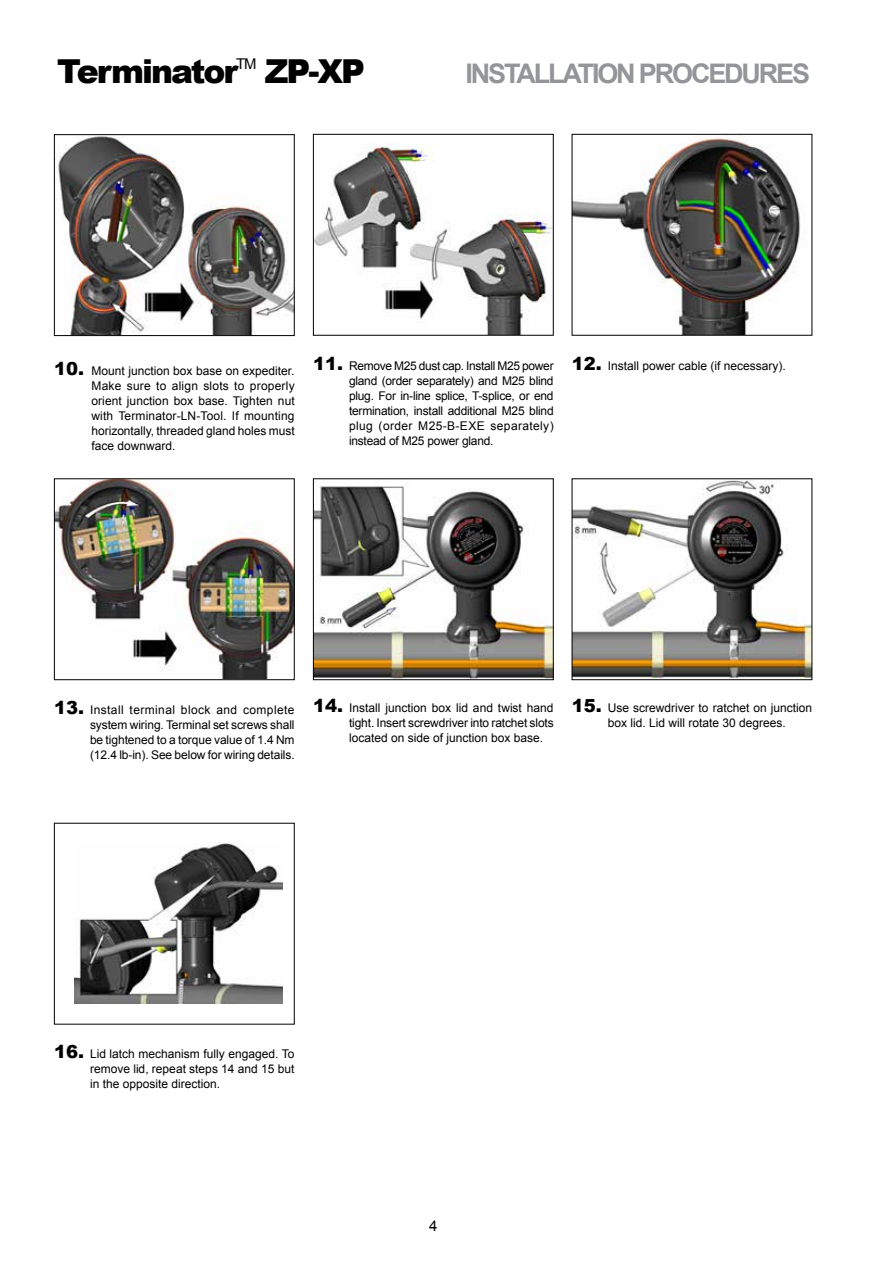
<style>
.page{position:relative;width:893px;height:1263px;background:#fff}
.page>*{position:absolute;margin:0;border:0;box-sizing:border-box;transform-origin:0 0}
.t1{font:900 33px "Arial";letter-spacing:-.06em;color:#000}
.t2{font:700 27px "Arial";letter-spacing:-.08em;color:#939598}
.t3{font:15px "Arial";color:#000}
.t4{font:14.85px "Arial";color:#000}
.t5{font:12px/15px "Arial";color:#000;text-align:justify}
.s1{font-weight:900;font-size:18px}
</style>
<div class="page">
<img style="left:315px;top:144px;width:237px;height:190px">
<div style="left:313px;top:134px;width:241px;height:202px;border:1px solid #000"></div>
<img style="left:574px;top:136px;width:226px;height:198px">
<div style="left:572px;top:134px;width:240px;height:202px;border:1px solid #000"></div>
<img style="left:56px;top:480px;width:237px;height:198px">
<div style="left:54px;top:478px;width:241px;height:202px;border:1px solid #000"></div>
<img style="left:315px;top:481px;width:237px;height:197px">
<div style="left:313px;top:478px;width:241px;height:202px;border:1px solid #000"></div>
<img style="left:574px;top:480px;width:236px;height:198px">
<div style="left:572px;top:478px;width:240px;height:202px;border:1px solid #000"></div>
<img style="left:74px;top:843px;width:209px;height:161px">
<div style="left:54px;top:823px;width:241px;height:201px;border:1px solid #000"></div>
<img style="left:56px;top:136px;width:237px;height:198px">
<div style="left:54px;top:134px;width:241px;height:202px;border:1px solid #000"></div>
<p class="t4" style="left:236px;top:54px;width:22px">TM</p>
<h1 class="t1" style="left:265px;top:47px;width:102px">ZP-XP</h1>
<h2 class="t2" style="left:466px;top:55px;width:346px">INSTALLATION PROCEDURES</h2>
<h1 class="t1" style="left:57px;top:47px;width:183px">Terminator</h1>
<p class="t5" style="left:92px;top:363px;width:205px;text-indent:-38px"><span class="s1">10.</span> Mount junction box base on expediter.<br>Make sure to align slots to properly orient junction box base. Tighten nut with Terminator-LN-Tool. If mounting horizontally, threaded gland holes must face downward.</p>
<p class="t5" style="left:349px;top:358px;width:206px;text-indent:-36px"><span class="s1">11.</span> Remove M25 dust cap. Install M25 power gland (order separately) and M25 blind plug. For in-line splice, T-splice, or end termination, install additional M25 blind plug (order M25-B-EXE separately) instead of M25 power gland.</p>
<p class="t5" style="left:572px;top:358px;width:216px"><span class="s1">12.</span> Install power cable (if necessary).</p>
<p class="t5" style="left:90px;top:702px;width:206px;text-indent:-36px"><span class="s1">13.</span> Install terminal block and complete system wiring. Terminal set screws shall be tightened to a torque value of 1.4 Nm (12.4 lb-in). See below for wiring details.</p>
<p class="t5" style="left:349px;top:701px;width:206px;text-indent:-36px"><span class="s1">14.</span> Install junction box lid and twist hand tight. Insert screwdriver into ratchet slots located on side of junction box base.</p>
<p class="t5" style="left:608px;top:701px;width:206px;text-indent:-36px"><span class="s1">15.</span> Use screwdriver to ratchet on junction box lid. Lid will rotate 30 degrees.</p>
<p class="t5" style="left:90px;top:1046px;width:206px;text-indent:-36px"><span class="s1">16.</span> Lid latch mechanism fully engaged. To remove lid, repeat steps 14 and 15 but in the opposite direction.</p>
<p class="t3" style="left:429px;top:1216px;width:10px">4</p>
</div>
